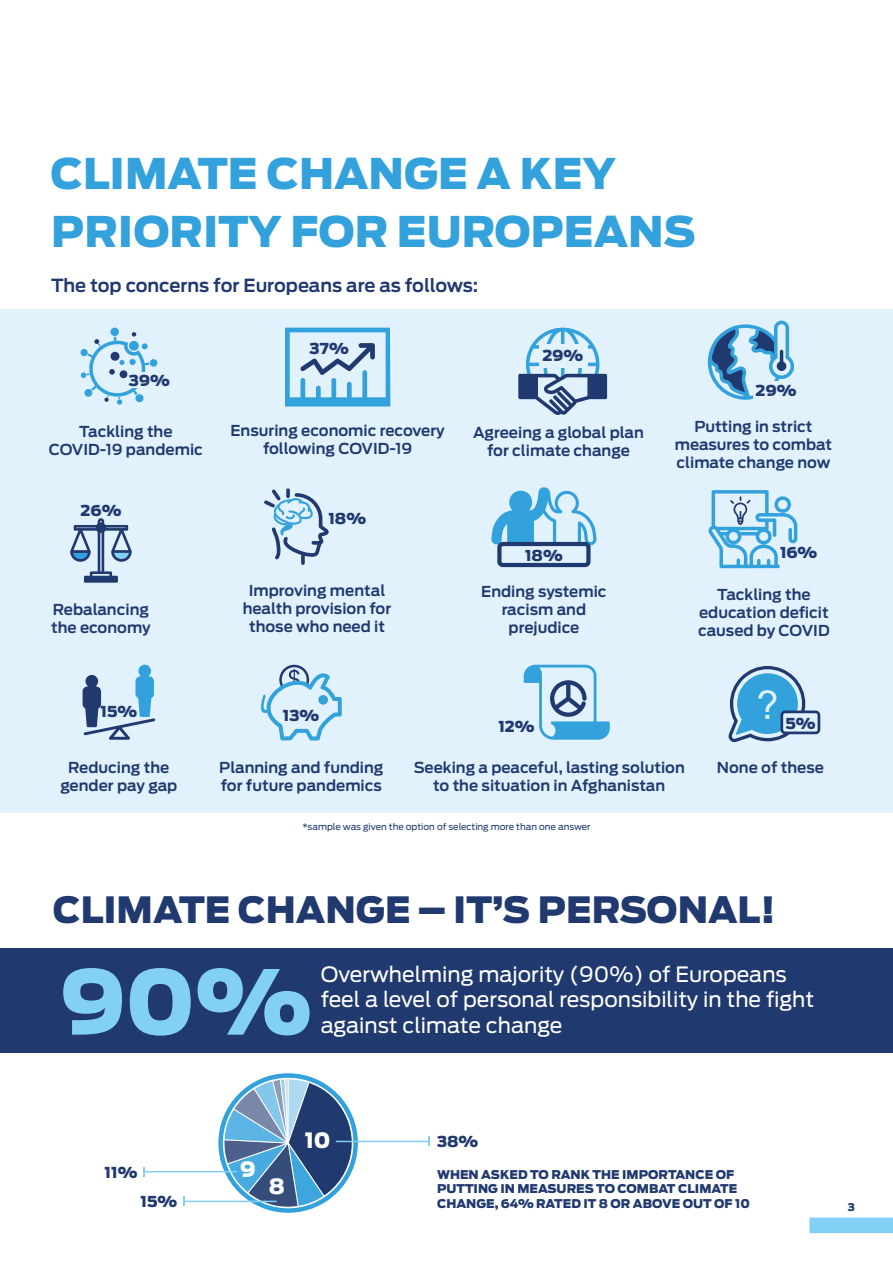
<style>
.page{position:relative;width:893px;height:1263px;background:#fff}
.page>*{position:absolute;margin:0;border:0;box-sizing:border-box;transform-origin:0 0}
.t1{font:900 88.5px "Ford Antenna";color:#83d0f5}
.t2{font:900 42px/58.5px "Ford Antenna";color:#33a2dc}
.t3{font:900 36px "Ford Antenna";color:#20396e}
.t4{font:21px/25.5px "Ford Antenna";color:#fff}
.t5{font:900 21px "Ford Antenna";color:#fff}
.t6{font:600 18px "Ford Antenna";color:#20396e}
.t7{font:600 15px/18px "Ford Antenna";color:#20396e;text-align:center}
.t8{font:900 15px "Ford Antenna";color:#20396e}
.t9{font:900 12px/14.4px "Ford Antenna";color:#20396e}
.t10{font:900 10.5px "Ford Antenna";color:#20396e}
.t11{font:9px "Ford Antenna";color:#20396e}
</style>
<div class="page">
<div style="left:218px;top:1073px;width:140px;height:140px;border:4px solid #33a2dc;border-radius:50%"></div>
<div style="left:0;top:310px;width:893px;height:503px;background:#e1f2fd"></div>
<div style="left:150px;top:359px;width:8px;height:8px;background:#33a2dc;border-radius:50%"></div>
<svg style="left:110px;top:327px;width:9px;height:9px"></svg>
<svg style="left:80px;top:332px;width:71px;height:73px"></svg>
<div style="left:128px;top:372px;width:43px;height:16px;background:#e1f2fd"></div>
<svg style="left:285px;top:328px;width:105px;height:78px"></svg>
<svg style="left:518px;top:328px;width:89px;height:87px"></svg>
<div style="left:539px;top:344px;width:48px;height:24px;background:#e1f2fd"></div>
<svg style="left:70px;top:518px;width:62px;height:65px"></svg>
<svg style="left:708px;top:321px;width:86px;height:79px"></svg>
<div style="left:753px;top:382px;width:46px;height:17px;background:#e1f2fd"></div>
<hr style="left:286px;top:488px;width:4px;height:10px;background:#7b91b2;border-radius:2px">
<svg style="left:264px;top:489px;width:65px;height:76px"></svg>
<svg style="left:491px;top:487px;width:106px;height:59px"></svg>
<div style="left:497px;top:542px;width:93px;height:25px;border:4px solid #20396e;border-radius:3px"></div>
<svg style="left:709px;top:490px;width:88px;height:78px"></svg>
<svg style="left:261px;top:665px;width:81px;height:75px"></svg>
<svg style="left:728px;top:666px;width:77px;height:76px"></svg>
<div style="left:782px;top:712px;width:37px;height:21px;background:#e1f2fd;border-radius:3px"></div>
<div style="left:780px;top:710px;width:40px;height:24px;border:3px solid #20396e;border-radius:3px"></div>
<svg style="left:524px;top:665px;width:86px;height:75px"></svg>
<svg style="left:83px;top:665px;width:72px;height:75px"></svg>
<svg style="left:224px;top:1078px;width:137px;height:129px"></svg>
<hr style="left:336px;top:1141px;width:93px;height:1px;background:#83d0f5">
<svg style="left:428px;top:1136px;width:2px;height:10px"></svg>
<div style="left:0;top:948px;width:893px;height:105px;background:#20396e"></div>
<div style="left:809px;top:1217px;width:84px;height:16px;background:#83d0f5"></div>
<hr style="left:144px;top:1171px;width:93px;height:1px;background:#83d0f5">
<svg style="left:143px;top:1167px;width:2px;height:9px"></svg>
<hr style="left:184px;top:1201px;width:93px;height:1px;background:#83d0f5">
<h2 class="t2" style="left:50px;top:140px;width:647px">CLIMATE CHANGE A KEY<br>PRIORITY FOR EUROPEANS</h2>
<p class="t6" style="left:51px;top:269px;width:429px">The top concerns for Europeans are as follows:</p>
<p class="t8" style="left:129px;top:366px;width:42px">39%</p>
<p class="t7" style="left:49px;top:421px;width:156px">Tackling the<br>COVID-19 pandemic</p>
<p class="t8" style="left:81px;top:497px;width:42px">26%</p>
<p class="t7" style="left:51px;top:599px;width:101px;text-align:left">Rebalancing the economy</p>
<p class="t8" style="left:310px;top:334px;width:41px">37%</p>
<p class="t7" style="left:230px;top:419px;width:216px">Ensuring economic recovery following COVID-19</p>
<p class="t8" style="left:328px;top:505px;width:39px">18%</p>
<p class="t7" style="left:243px;top:580px;width:150px">Improving mental health provision for those who need it</p>
<p class="t8" style="left:542px;top:342px;width:42px">29%</p>
<p class="t7" style="left:473px;top:422px;width:172px">Agreeing a global plan for climate change</p>
<p class="t8" style="left:525px;top:541px;width:39px">18%</p>
<p class="t7" style="left:481px;top:581px;width:127px">Ending systemic racism and prejudice</p>
<p class="t8" style="left:755px;top:377px;width:42px">29%</p>
<p class="t7" style="left:675px;top:415px;width:159px">Putting in strict measures to combat climate change now</p>
<p class="t8" style="left:780px;top:539px;width:39px">16%</p>
<p class="t7" style="left:698px;top:584px;width:133px">Tackling the education deficit caused by COVID</p>
<p class="t8" style="left:101px;top:697px;width:38px">15%</p>
<p class="t7" style="left:60px;top:757px;width:118px">Reducing the gender pay gap</p>
<p class="t8" style="left:283px;top:701px;width:38px">13%</p>
<p class="t7" style="left:219px;top:757px;width:166px;text-align:left">Planning and funding for future pandemics</p>
<p class="t8" style="left:498px;top:713px;width:38px">12%</p>
<p class="t7" style="left:414px;top:757px;width:273px">Seeking a peaceful, lasting solution to the situation in Afghanistan</p>
<p class="t11" style="left:302px;top:819px;width:290px">*sample was given the option of selecting more than one answer</p>
<p class="t8" style="left:785px;top:709px;width:32px">5%</p>
<p class="t7" style="left:717px;top:757px;width:108px">None of these</p>
<h3 class="t3" style="left:53px;top:876px;width:724px">CLIMATE CHANGE – IT’S PERSONAL!</h3>
<h1 class="t1" style="left:59px;top:920px;width:254px">90%</h1>
<h3 class="t4" style="left:321px;top:959px;width:495px">Overwhelming majority (90%) of Europeans feel a level of personal responsibility in the fight against climate change</h3>
<p class="t8" style="left:105px;top:1158px;width:34px">11%</p>
<h3 class="t5" style="left:240px;top:1150px;width:17px">9</h3>
<p class="t8" style="left:141px;top:1188px;width:38px">15%</p>
<h3 class="t5" style="left:269px;top:1167px;width:18px">8</h3>
<h3 class="t5" style="left:305px;top:1120px;width:27px">10</h3>
<p class="t8" style="left:437px;top:1127px;width:43px">38%</p>
<p class="t9" style="left:437px;top:1166px;width:314px">WHEN ASKED TO RANK THE IMPORTANCE OF<br>PUTTING IN MEASURES TO COMBAT CLIMATE<br>CHANGE, 64% RATED IT 8 OR ABOVE OUT OF 10</p>
<p class="t10" style="left:848px;top:1197px;width:9px">3</p>
</div>
